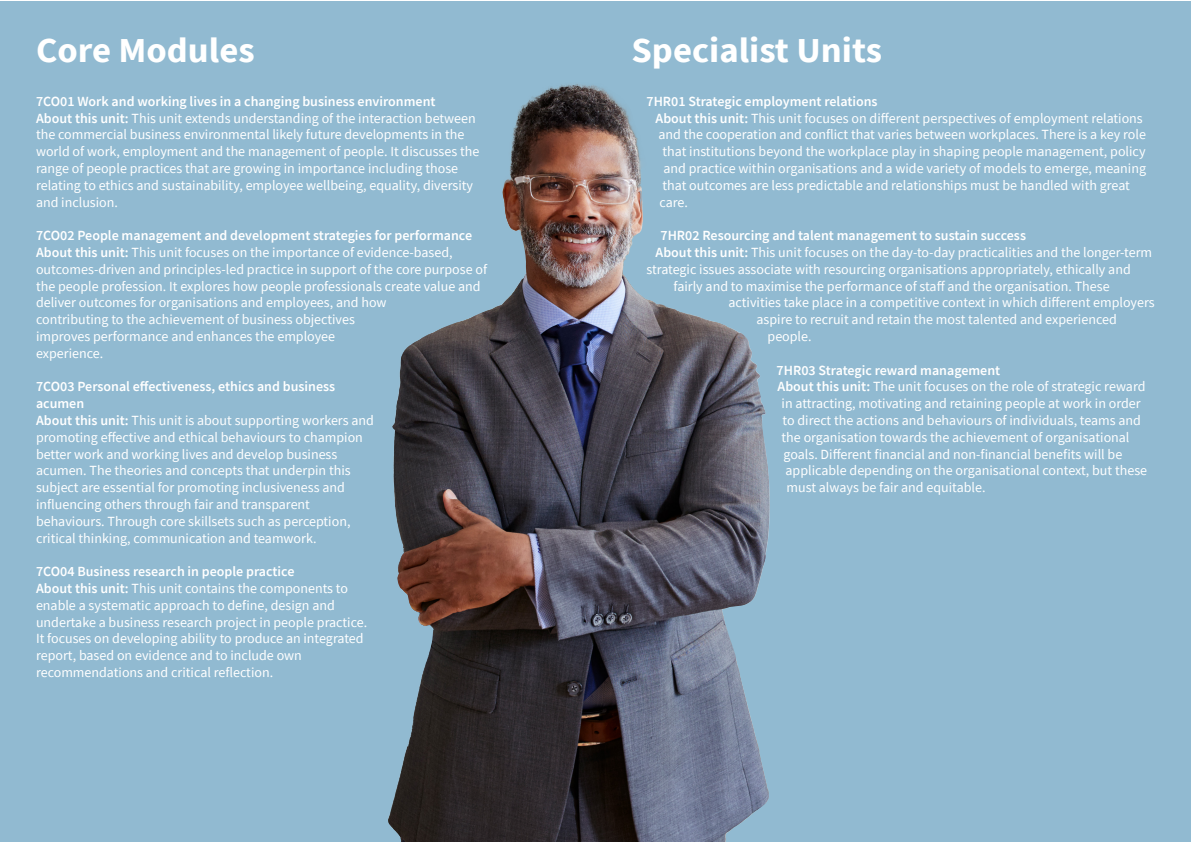
<style>
.page{position:relative;width:1191px;height:842px;background:#fff}
.page>*{position:absolute;margin:0;border:0;box-sizing:border-box;transform-origin:0 0}
.t1{font:700 35px "Source Sans Pro";color:#fff;scale:1.05 1}
.t2{font:14px/16.8px "Source Sans Pro";color:#fff}
.t3{font:600 14px "Source Sans Pro";color:#fff}
.s1{font-weight:600}
</style>
<div class="page">
<div style="left:0;top:1px;width:1190px;height:840px;background:#91bad1"></div>
<img style="left:386px;top:84px;width:385px;height:758px">
<h1 class="t1" style="left:36px;top:27px;width:210px">Core Modules</h1>
<p class="t2" style="left:36px;top:93px;width:445px"><span class="s1">7CO01 Work and working lives in a changing business environment<br>About this unit:</span> This unit extends understanding of the interaction between the commercial business environmental likely future developments in the world of work, employment and the management of people. It discusses the range of people practices that are growing in importance including those relating to ethics and sustainability, employee wellbeing, equality, diversity and inclusion.</p>
<p class="t2" style="left:36px;top:227px;width:452px"><span class="s1">7CO02 People management and development strategies for performance About this unit:</span> This unit focuses on the importance of evidence-based, outcomes-driven and principles-led practice in support of the core purpose of the people profession. It explores how people professionals create value and deliver outcomes for organisations and employees, and how<br>contributing to the achievement of business objectives<br>improves performance and enhances the employee<br>experience.</p>
<p class="t2" style="left:36px;top:378px;width:339px"><span class="s1">7CO03 Personal effectiveness, ethics and business acumen<br>About this unit:</span> This unit is about supporting workers and promoting effective and ethical behaviours to champion better work and working lives and develop business acumen. The theories and concepts that underpin this subject are essential for promoting inclusiveness and influencing others through fair and transparent behaviours. Through core skillsets such as perception, critical thinking, communication and teamwork.</p>
<p class="t2" style="left:36px;top:563px;width:333px"><span class="s1">7CO04 Business research in people practice<br>About this unit:</span> This unit contains the components to enable a systematic approach to define, design and undertake a business research project in people practice.<br>It focuses on developing ability to produce an integrated report, based on evidence and to include own recommendations and critical reflection.</p>
<h1 class="t1" style="left:631px;top:27px;width:240px">Specialist Units</h1>
<p class="t3" style="left:646px;top:92px;width:233px">7HR01 Strategic employment relations</p>
<p class="t2" style="left:655px;top:109px;width:489px"><span class="s1">About this unit:</span> This unit focuses on different perspectives of employment relations</p>
<p class="t2" style="left:658px;top:126px;width:489px">and the cooperation and conflict that varies between workplaces. There is a key role</p>
<p class="t2" style="left:662px;top:143px;width:484px">that institutions beyond the workplace play in shaping people management, policy</p>
<p class="t2" style="left:663px;top:160px;width:484px">and practice within organisations and a wide variety of models to emerge, meaning</p>
<p class="t2" style="left:662px;top:177px;width:469px">that outcomes are less predictable and relationships must be handled with great</p>
<p class="t2" style="left:659px;top:193px;width:30px">care.</p>
<p class="t3" style="left:660px;top:226px;width:367px">7HR02 Resourcing and talent management to sustain success</p>
<p class="t2" style="left:655px;top:244px;width:498px"><span class="s1">About this unit:</span> This unit focuses on the day-to-day practicalities and the longer-term</p>
<p class="t2" style="left:646px;top:261px;width:486px">strategic issues associate with resourcing organisations appropriately, ethically and</p>
<p class="t2" style="left:673px;top:277px;width:437px">fairly and to maximise the performance of staff and the organisation. These</p>
<p class="t2" style="left:728px;top:294px;width:428px">activities take place in a competitive context in which different employers</p>
<p class="t2" style="left:756px;top:311px;width:362px">aspire to recruit and retain the most talented and experienced</p>
<p class="t2" style="left:767px;top:328px;width:46px">people.</p>
<p class="t3" style="left:776px;top:361px;width:225px">7HR03 Strategic reward management</p>
<p class="t2" style="left:777px;top:378px;width:369px"><span class="s1">About this unit:</span> The unit focuses on the role of strategic reward</p>
<p class="t2" style="left:781px;top:395px;width:360px">in attracting, motivating and retaining people at work in order</p>
<p class="t2" style="left:782px;top:412px;width:360px">to direct the actions and behaviours of individuals, teams and</p>
<p class="t2" style="left:781px;top:429px;width:349px">the organisation towards the achievement of organisational</p>
<p class="t2" style="left:783px;top:445px;width:340px">goals. Different financial and non-financial benefits will be</p>
<p class="t2" style="left:785px;top:462px;width:363px">applicable depending on the organisational context, but these</p>
<p class="t2" style="left:786px;top:479px;width:200px">must always be fair and equitable.</p>
</div>
